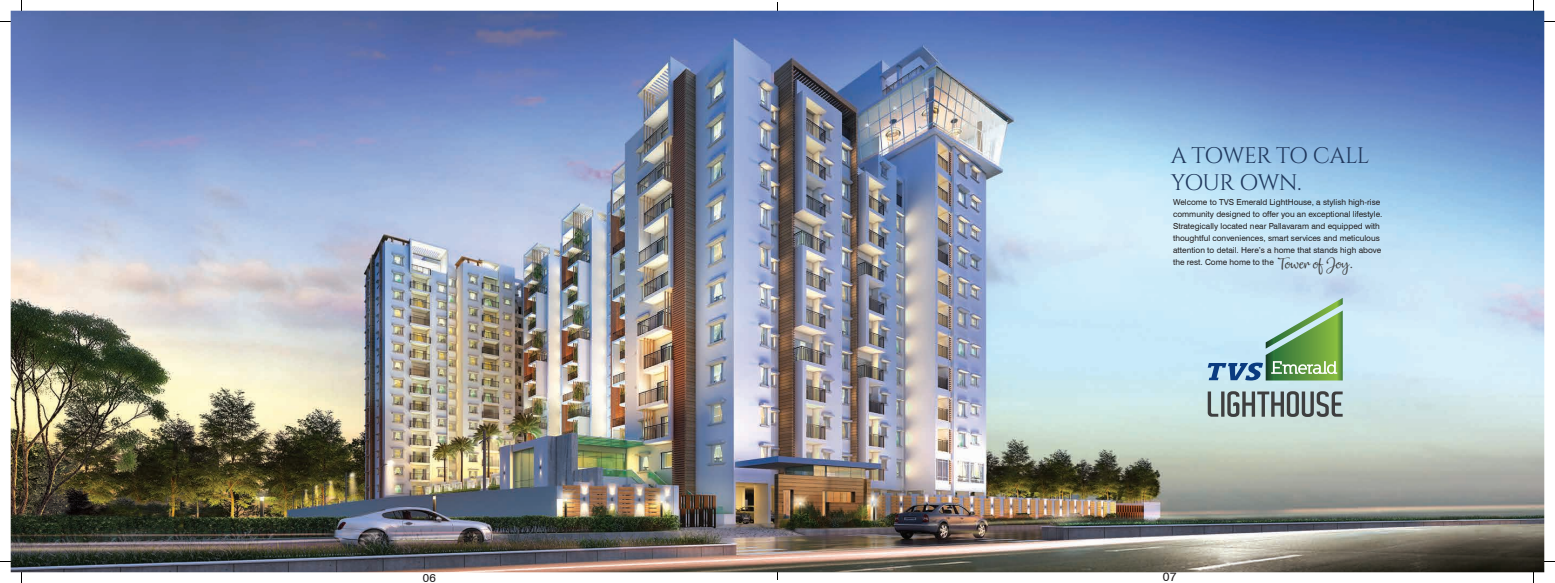
<style>
.page{position:relative;width:1555px;height:583px;background:#fff}
.page>*{position:absolute;margin:0;border:0;box-sizing:border-box;transform-origin:0 0}
.t1{font:22.5px/27px "Cinzel";letter-spacing:-.035em;color:#20385d}
.t2{font:12.3px "Swiss 721 BT";color:#231f20}
.t3{font:11.62px "Swiss 721 BT";color:#231f20}
.t4{font:8.25px/12px "Swiss 721 BT";color:#231f20}
.s1{font-family:"Dulcelin";font-size:14.7px;color:#3e3e3f}
</style>
<div class="page">
<svg style="left:0;top:0;width:22px;height:22px"></svg>
<svg style="left:0;top:561px;width:22px;height:22px"></svg>
<svg style="left:1533px;top:0;width:22px;height:22px"></svg>
<svg style="left:1533px;top:561px;width:22px;height:22px"></svg>
<img style="left:11px;top:11px;width:1533px;height:561px">
<svg style="left:1207px;top:298px;width:135px;height:82px;background:#9ec6b3"></svg>
<svg style="left:1207px;top:391px;width:135px;height:26px;background:#8d9c9d"></svg>
<h1 class="t1" style="left:1171px;top:142px;width:200px">A TOWER TO CALL<br>YOUR OWN.</h1>
<p class="t4" style="left:1173px;top:196px;width:211px">Welcome to TVS Emerald LightHouse, a stylish high-rise community designed to offer you an exceptional lifestyle.<br>Strategically located near Pallavaram and equipped with thoughtful conveniences, smart services and meticulous attention to detail. Here’s a home that stands high above the rest. Come home to the <span class="s1">Tower of Joy.</span></p>
<h3 class="t3" style="left:423px;top:570px;width:14px">06</h3>
<h2 class="t2" style="left:1163px;top:569px;width:15px">07</h2>
</div>
